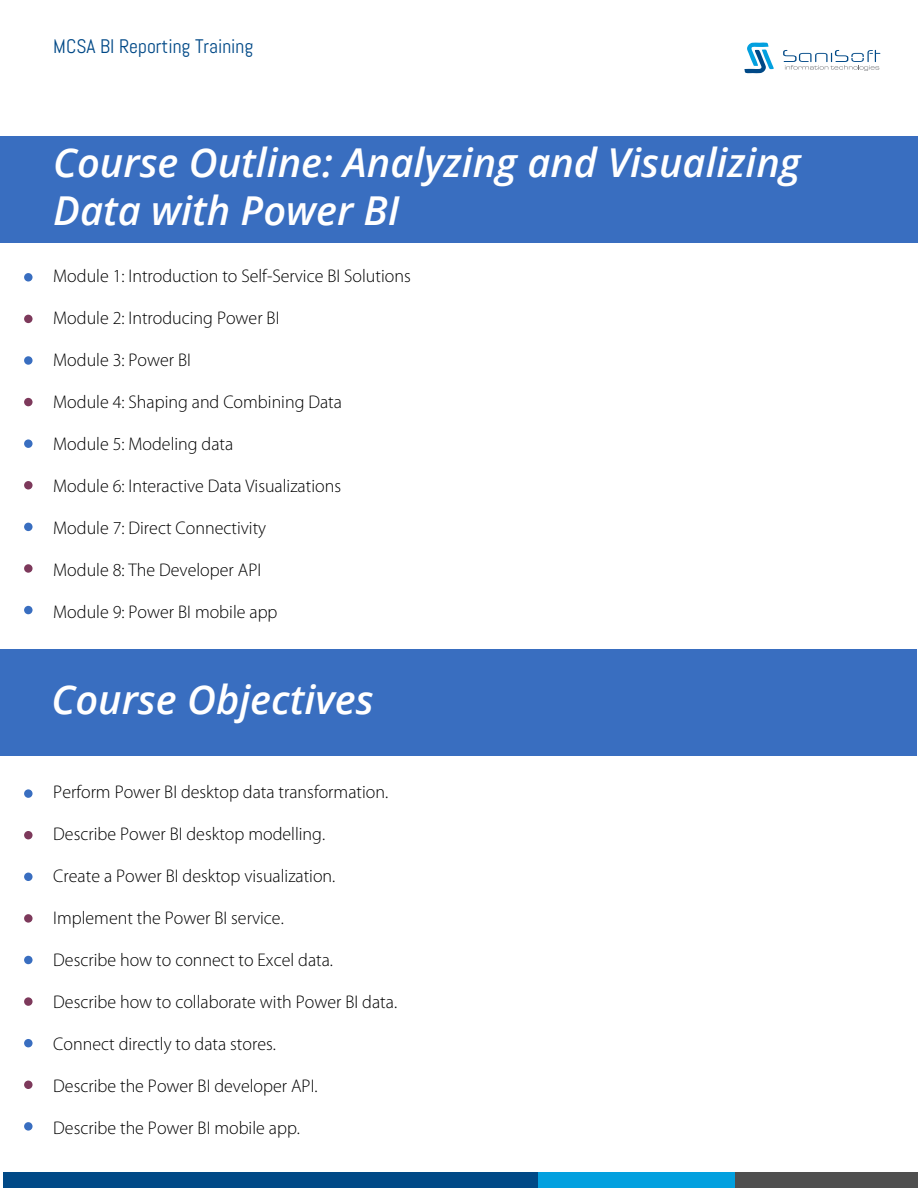
<style>
.page{position:relative;width:918px;height:1188px;background:#fff}
.page>*{position:absolute;margin:0;border:0;box-sizing:border-box;transform-origin:0 0}
.t1{font:italic 600 39.9px/47.8px "Open Sans";color:#fff}
.t2{font:19.65px "Abel";color:#004987}
.t3{font:300 18.45px "Myriad Pro";color:#000}
</style>
<div class="page">
<div style="left:0;top:650px;width:917px;height:106px;background:#396ec0"></div>
<svg style="left:24px;top:273px;width:9px;height:9px"></svg>
<svg style="left:24px;top:315px;width:9px;height:8px"></svg>
<svg style="left:24px;top:356px;width:9px;height:9px"></svg>
<svg style="left:24px;top:398px;width:9px;height:8px"></svg>
<svg style="left:24px;top:439px;width:9px;height:9px"></svg>
<svg style="left:24px;top:481px;width:9px;height:9px"></svg>
<svg style="left:24px;top:523px;width:9px;height:8px"></svg>
<svg style="left:24px;top:564px;width:9px;height:9px"></svg>
<svg style="left:24px;top:606px;width:9px;height:8px"></svg>
<div style="left:0;top:137px;width:918px;height:106px;background:#396ec0"></div>
<svg style="left:744px;top:42px;width:30px;height:32px"></svg>
<svg style="left:783px;top:50px;width:97px;height:21px"></svg>
<svg style="left:24px;top:789px;width:9px;height:9px"></svg>
<svg style="left:24px;top:831px;width:9px;height:8px"></svg>
<svg style="left:24px;top:873px;width:9px;height:8px"></svg>
<svg style="left:24px;top:914px;width:9px;height:9px"></svg>
<svg style="left:24px;top:956px;width:9px;height:8px"></svg>
<svg style="left:24px;top:997px;width:9px;height:9px"></svg>
<svg style="left:24px;top:1039px;width:9px;height:8px"></svg>
<svg style="left:24px;top:1081px;width:9px;height:8px"></svg>
<svg style="left:24px;top:1122px;width:9px;height:9px"></svg>
<div style="left:385px;top:1173px;width:358px;height:15px;background:#03a0df"></div>
<div style="left:735px;top:1173px;width:183px;height:15px;background:#4f4f4f"></div>
<div style="left:3px;top:1173px;width:534px;height:15px;background:#004987"></div>
<p class="t2" style="left:53px;top:34px;width:202px">MCSA BI Reporting Training</p>
<h1 class="t1" style="left:53px;top:138px;width:749px">Course Outline: Analyzing and Visualizing<br>Data with Power BI</h1>
<p class="t3" style="left:53px;top:266px;width:359px">Module 1: Introduction to Self-Service BI Solutions</p>
<p class="t3" style="left:53px;top:308px;width:228px">Module 2: Introducing Power BI</p>
<p class="t3" style="left:53px;top:350px;width:139px">Module 3: Power BI</p>
<p class="t3" style="left:53px;top:392px;width:290px">Module 4: Shaping and Combining Data</p>
<p class="t3" style="left:53px;top:434px;width:182px">Module 5: Modeling data</p>
<p class="t3" style="left:53px;top:476px;width:289px">Module 6: Interactive Data Visualizations</p>
<p class="t3" style="left:53px;top:518px;width:214px">Module 7: Direct Connectivity</p>
<p class="t3" style="left:53px;top:560px;width:209px">Module 8: The Developer API</p>
<p class="t3" style="left:53px;top:602px;width:226px">Module 9: Power BI mobile app</p>
<h1 class="t1" style="left:52px;top:675px;width:324px">Course Objectives</h1>
<p class="t3" style="left:53px;top:782px;width:336px">Perform Power BI desktop data transformation.</p>
<p class="t3" style="left:53px;top:824px;width:273px">Describe Power BI desktop modelling.</p>
<p class="t3" style="left:53px;top:866px;width:284px">Create a Power BI desktop visualization.</p>
<p class="t3" style="left:53px;top:908px;width:232px">Implement the Power BI service.</p>
<p class="t3" style="left:53px;top:950px;width:281px">Describe how to connect to Excel data.</p>
<p class="t3" style="left:53px;top:992px;width:345px">Describe how to collaborate with Power BI data.</p>
<p class="t3" style="left:53px;top:1034px;width:224px">Connect directly to data stores.</p>
<p class="t3" style="left:53px;top:1076px;width:266px">Describe the Power BI developer API.</p>
<p class="t3" style="left:53px;top:1118px;width:248px">Describe the Power BI mobile app.</p>
</div>
